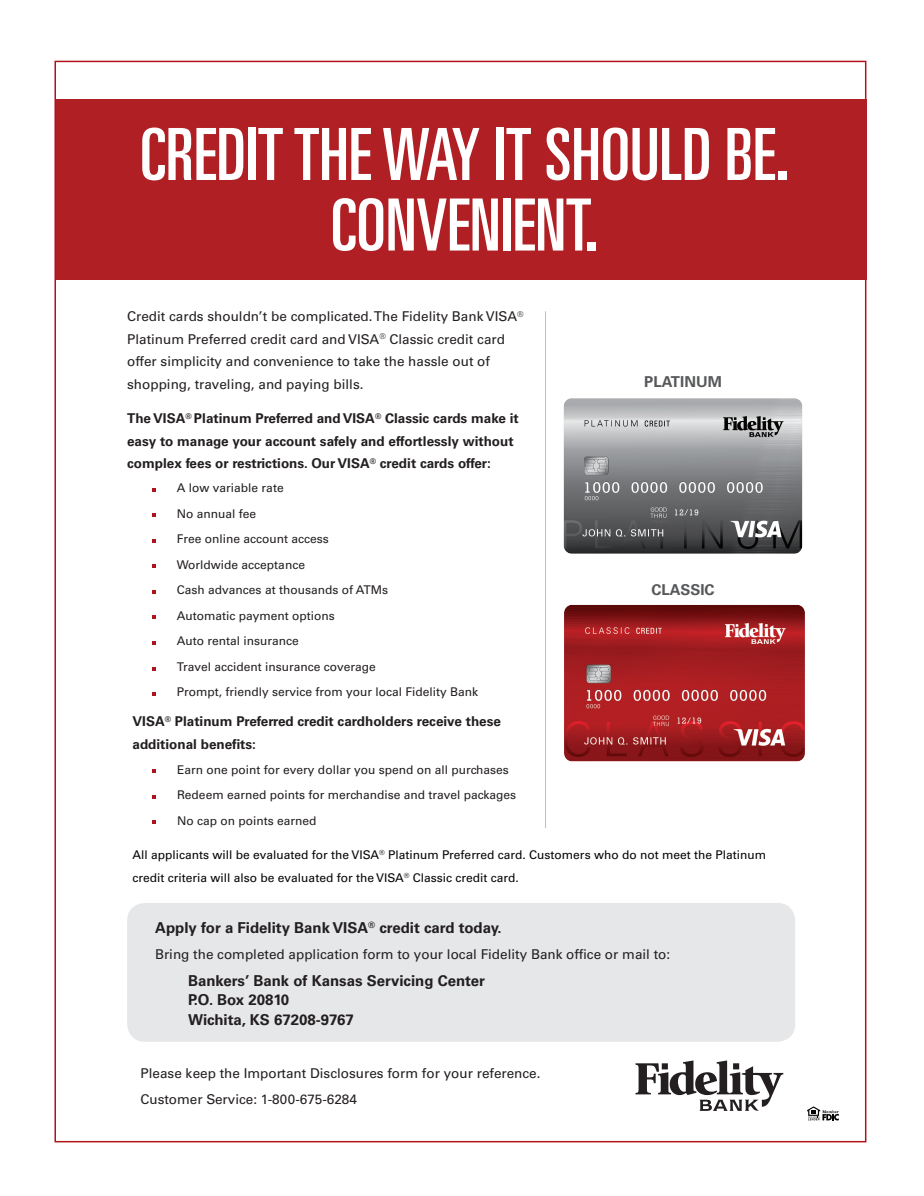
<style>
.page{position:relative;width:924px;height:1196px;background:#fff}
.page>*{position:absolute;margin:0;border:0;box-sizing:border-box;transform-origin:0 0}
.t1{font:ultra-condensed 72px/70.5px "Univers LT Std";color:#fff;text-align:center}
.t2{font:700 15px/19.5px "Univers LT Std";color:#231f20}
.t3{font:700 15px "Univers LT Std";color:#57585a}
.t4{font:13.5px/22.5px "Univers LT Std";color:#231f20}
.t5{font:700 13.5px/22.5px "Univers LT Std";color:#231f20}
.t6{font:12px/25.5px "Univers LT Std";color:#231f20}
.t7{font:12px/22.5px "Univers LT Std";color:#040503}
</style>
<div class="page">
<div style="left:127px;top:902px;width:668px;height:139px;background:#e6e7e9;border-radius:18px"></div>
<div style="left:56px;top:99px;width:810px;height:180px;background:#b01f24"></div>
<svg style="left:635px;top:1060px;width:148px;height:50px"></svg>
<img style="left:563px;top:398px;width:240px;height:156px">
<img style="left:564px;top:604px;width:241px;height:158px">
<hr style="left:545px;top:311px;width:1px;height:516px;background:#bcbdc0">
<svg style="left:807px;top:1106px;width:31px;height:14px"></svg>
<h1 class="t1" style="left:140px;top:119px;width:650px">CREDIT THE WAY IT SHOULD BE.<br>CONVENIENT.</h1>
<p class="t4" style="left:127px;top:305px;width:398px">Credit cards shouldn’t be complicated. The Fidelity Bank VISA<sup>® </sup>Platinum Preferred credit card and VISA<sup>®</sup> Classic credit card offer simplicity and convenience to take the hassle out of shopping, traveling, and paying bills.</p>
<p class="t5" style="left:127px;top:407px;width:393px">The VISA<sup>®</sup> Platinum Preferred and VISA<sup>®</sup> Classic cards make it easy to manage your account safely and effortlessly without complex fees or restrictions. Our VISA<sup>®</sup> credit cards offer:</p>
<p class="t6" style="left:177px;top:475px;width:303px">A low variable rate<br>No annual fee<br>Free online account access<br>Worldwide acceptance<br>Cash advances at thousands of ATMs<br>Automatic payment options<br>Auto rental insurance<br>Travel accident insurance coverage<br>Prompt, friendly service from your local Fidelity Bank</p>
<p class="t5" style="left:132px;top:710px;width:370px">VISA<sup>®</sup> Platinum Preferred credit cardholders receive these additional benefits:</p>
<p class="t6" style="left:177px;top:756px;width:340px">Earn one point for every dollar you spend on all purchases<br>Redeem earned points for merchandise and travel packages<br>No cap on points earned</p>
<p class="t3" style="left:644px;top:373px;width:79px">PLATINUM</p>
<p class="t3" style="left:651px;top:581px;width:65px">CLASSIC</p>
<p class="t7" style="left:132px;top:843px;width:635px">All applicants will be evaluated for the VISA<sup>®</sup> Platinum Preferred card. Customers who do not meet the Platinum credit criteria will also be evaluated for the VISA<sup>®</sup> Classic credit card.</p>
<p class="t2" style="left:155px;top:918px;width:348px">Apply for a Fidelity Bank VISA<sup>®</sup> credit card today.</p>
<p class="t4" style="left:155px;top:942px;width:516px">Bring the completed application form to your local Fidelity Bank office or mail to:</p>
<p class="t2" style="left:188px;top:970px;width:298px">Bankers’ Bank of Kansas Servicing Center<br>P.O. Box 20810<br>Wichita, KS 67208-9767</p>
<p class="t4" style="left:140px;top:1059px;width:401px;line-height:26px">Please keep the Important Disclosures form for your reference.<br>Customer Service: 1-800-675-6284</p>
</div>
